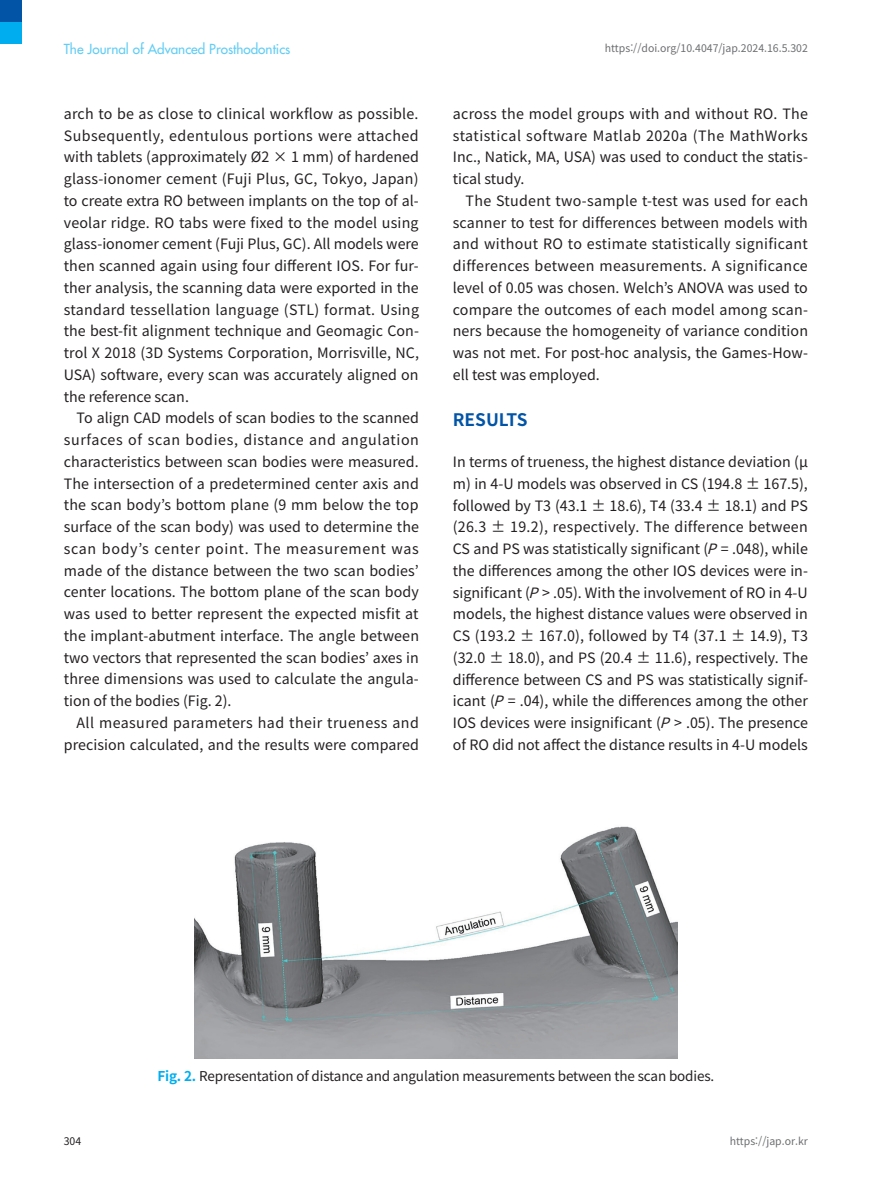
<style>
.page{position:relative;width:893px;height:1191px;background:#fff}
.page>*{position:absolute;margin:0;border:0;box-sizing:border-box;transform-origin:0 0}
.t1{font:700 17.25px "Noto Sans CJ Kkr";color:#0154a6}
.t2{font:14.25px/21.8px "Noto Sans CJ Kkr";color:#231f20;text-align:justify}
.t3{font:13.5px "Noto Sans CJ Kkr";letter-spacing:-.01em;color:#231f20}
.t4{font:500 13.5px "Futura Std";color:#62cdf5}
.t5{font:10.5px "Noto Sans CJ Kkr";color:#6c6d70}
.t6{font:10.5px "Noto Sans CJ Kkr";color:#231f20}
.s1{font-style:italic}
.s2{font-weight:700;color:#00aeef}
</style>
<div class="page">
<div style="left:0;top:22px;width:22px;height:22px;background:#00aeef"></div>
<div style="left:0;top:0;width:22px;height:22px;background:#0154a6"></div>
<img style="left:194px;top:826px;width:483px;height:232px">
<p class="t4" style="left:64px;top:40px;width:228px">The Journal of Advanced Prosthodontics</p>
<p class="t2" style="left:64px;top:103px;width:357px">arch to be as close to clinical workflow as possible.<br>Subsequently, edentulous portions were attached with tablets (approximately Ø2 × 1 mm) of hardened glass-ionomer cement (Fuji Plus, GC, Tokyo, Japan) to create extra RO between implants on the top of al&shy;veolar ridge. RO tabs were fixed to the model using glass-ionomer cement (Fuji Plus, GC). All models were then scanned again using four different IOS. For fur&shy;ther analysis, the scanning data were exported in the standard tessellation language (STL) format. Using the best-fit alignment technique and Geomagic Con&shy;trol X 2018 (3D Systems Corporation, Morrisville, NC, USA) software, every scan was accurately aligned on the reference scan.</p>
<p class="t2" style="left:64px;top:407px;width:357px;text-indent:13px">To align CAD models of scan bodies to the scanned surfaces of scan bodies, distance and angulation characteristics between scan bodies were measured.<br>The intersection of a predetermined center axis and the scan body’s bottom plane (9 mm below the top surface of the scan body) was used to determine the scan body’s center point. The measurement was made of the distance between the two scan bodies’ center locations. The bottom plane of the scan body was used to better represent the expected misfit at the implant-abutment interface. The angle between two vectors that represented the scan bodies’ axes in three dimensions was used to calculate the angula&shy;tion of the bodies (Fig. 2).</p>
<p class="t2" style="left:64px;top:712px;width:357px;text-align:right">All measured parameters had their trueness and precision calculated, and the results were compared</p>
<p class="t5" style="left:605px;top:42px;width:205px">https://doi.org/10.4047/jap.2024.16.5.302</p>
<p class="t2" style="left:453px;top:103px;width:357px">across the model groups with and without RO. The statistical software Matlab 2020a (The MathWorks Inc., Natick, MA, USA) was used to conduct the statis&shy;tical study.</p>
<p class="t2" style="left:453px;top:190px;width:357px;text-indent:13px">The Student two-sample t-test was used for each scanner to test for differences between models with and without RO to estimate statistically significant differences between measurements. A significance level of 0.05 was chosen. Welch’s ANOVA was used to compare the outcomes of each model among scan&shy;ners because the homogeneity of variance condition was not met. For post-hoc analysis, the Games-How&shy;ell test was employed.</p>
<p class="t1" style="left:453px;top:410px;width:76px">RESULTS</p>
<p class="t2" style="left:453px;top:451px;width:357px">In terms of trueness, the highest distance deviation (μ m) in 4-U models was observed in CS (194.8 ± 167.5), followed by T3 (43.1 ± 18.6), T4 (33.4 ± 18.1) and PS (26.3 ± 19.2), respectively. The difference between CS and PS was statistically significant (<span class="s1">P</span>= .048), while the differences among the other IOS devices were in&shy;significant (<span class="s1">P</span>&gt; .05). With the involvement of RO in 4-U models, the highest distance values were observed in CS (193.2 ± 167.0), followed by T4 (37.1 ± 14.9), T3 (32.0 ± 18.0), and PS (20.4 ± 11.6), respectively. The difference between CS and PS was statistically signif&shy;icant (<span class="s1">P</span>= .04), while the differences among the other IOS devices were insignificant (<span class="s1">P</span>&gt; .05). The presence of RO did not affect the distance results in 4-U models</p>
<p class="t3" style="left:157px;top:1068px;width:558px"><span class="s2">Fig. 2.</span> Representation of distance and angulation measurements between the scan bodies.</p>
<p class="t6" style="left:64px;top:1135px;width:19px">304</p>
<p class="t5" style="left:730px;top:1135px;width:80px">https://jap.or.kr</p>
</div>
